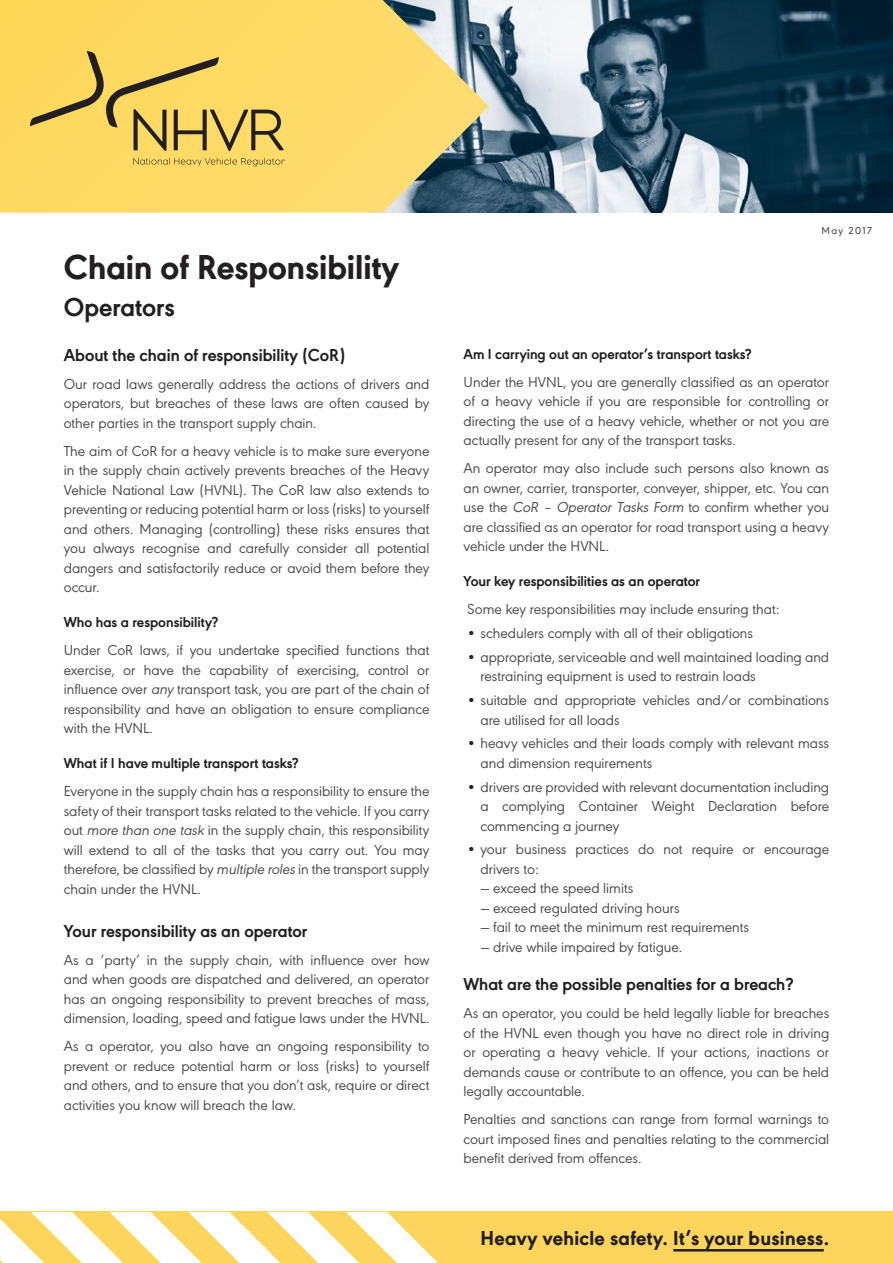
<style>
.page{position:relative;width:893px;height:1263px;background:#fff}
.page>*{position:absolute;margin:0;border:0;box-sizing:border-box;transform-origin:0 0}
.t1{font:800 36px "URW Geometric";color:#231f20}
.t2{font:700 27px "URW Geometric";color:#231f20}
.t3{font:800 21px "URW Geometric";letter-spacing:.015em;color:#231f20}
.t4{font:700 18px "URW Geometric";color:#231f20}
.t5{font:15px/19.5px "URW Geometric";color:#4b4c4d;text-align:justify}
.t6{font:700 15px "URW Geometric";color:#231f20}
.t7{font:500 10.5px "URW Geometric";letter-spacing:.13em;color:#4b4c4d}
.s1{font-style:italic}
.s2{color:#231f20}
</style>
<div class="page">
<img style="left:489px;top:0;width:404px;height:213px">
<svg style="left:0;top:0;width:489px;height:213px;background:#e8cd6c"></svg>
<svg style="left:133px;top:158px;width:152px;height:8px"></svg>
<svg style="left:30px;top:51px;width:254px;height:100px;background:#e0bf58"></svg>
<div style="left:0;top:1212px;width:893px;height:51px;background:#fed55c"></div>
<hr style="left:673px;top:1249px;width:151px;height:2px;background:#231f20">
<svg style="left:0;top:1212px;width:438px;height:51px"></svg>
<h1 class="t1" style="left:64px;top:240px;width:337px">Chain of Responsibility</h1>
<h1 class="t2" style="left:64px;top:286px;width:113px">Operators</h1>
<h2 class="t4" style="left:64px;top:341px;width:283px">About the chain of responsibility (CoR)</h2>
<p class="t5" style="left:64px;top:373px;width:367px">Our road laws generally address the actions of drivers and operators, but breaches of these laws are often caused by other parties in the transport supply chain.</p>
<p class="t5" style="left:64px;top:440px;width:367px">The aim of CoR for a heavy vehicle is to make sure everyone in the supply chain actively prevents breaches of the Heavy Vehicle National Law (HVNL). The CoR law also extends to preventing or reducing potential harm or loss (risks) to yourself and others. Managing (controlling) these risks ensures that you always recognise and carefully consider all potential dangers and satisfactorily reduce or avoid them before they occur.</p>
<h3 class="t6" style="left:64px;top:611px;width:156px">Who has a responsibility?</h3>
<p class="t5" style="left:64px;top:639px;width:367px">Under CoR laws, if you undertake specified functions that exercise, or have the capability of exercising, control or influence over <span class="s1">any</span> transport task, you are part of the chain of responsibility and have an obligation to ensure compliance with the HVNL.</p>
<h3 class="t6" style="left:64px;top:752px;width:236px">What if I have multiple transport tasks?</h3>
<p class="t5" style="left:64px;top:780px;width:367px">Everyone in the supply chain has a responsibility to ensure the safety of their transport tasks related to the vehicle. If you carry out <span class="s1">more than one task</span> in the supply chain, this responsibility will extend to all of the tasks that you carry out. You may therefore, be classified by <span class="s1">multiple roles</span> in the transport supply chain under the HVNL.</p>
<h2 class="t4" style="left:64px;top:917px;width:245px">Your responsibility as an operator</h2>
<p class="t5" style="left:64px;top:949px;width:367px">As a ‘party’ in the supply chain, with influence over how and when goods are dispatched and delivered, an operator has an ongoing responsibility to prevent breaches of mass, dimension, loading, speed and fatigue laws under the HVNL.</p>
<p class="t5" style="left:64px;top:1035px;width:367px">As a operator, you also have an ongoing responsibility to prevent or reduce potential harm or loss (risks) to yourself and others, and to ensure that you don’t ask, require or direct activities you know will breach the law.</p>
<p class="t7" style="left:821px;top:223px;width:52px">May 2017</p>
<h3 class="t6" style="left:463px;top:342px;width:289px">Am I carrying out an operator’s transport tasks?</h3>
<p class="t5" style="left:463px;top:371px;width:367px">Under the HVNL, you are generally classified as an operator of a heavy vehicle if you are responsible for controlling or directing the use of a heavy vehicle, whether or not you are actually present for any of the transport tasks.</p>
<p class="t5" style="left:463px;top:457px;width:367px">An operator may also include such persons also known as an owner, carrier, transporter, conveyer, shipper, etc. You can use the <span class="s1">CoR – Operator Tasks Form</span> to confirm whether you are classified as an operator for road transport using a heavy vehicle under the HVNL.</p>
<h3 class="t6" style="left:463px;top:570px;width:238px">Your key responsibilities as an operator</h3>
<p class="t5" style="left:467px;top:598px;width:314px">Some key responsibilities may include ensuring that:</p>
<p class="t5" style="left:468px;top:622px;width:287px"><span class="s2">•</span> schedulers comply with all of their obligations</p>
<p class="t5" style="left:480px;top:646px;width:350px;text-indent:-13px"><span class="s2">•</span> appropriate, serviceable and well maintained loading and restraining equipment is used to restrain loads</p>
<p class="t5" style="left:480px;top:689px;width:350px;text-indent:-13px"><span class="s2">•</span> suitable and appropriate vehicles and/or combinations are utilised for all loads</p>
<p class="t5" style="left:480px;top:732px;width:350px;text-indent:-13px"><span class="s2">•</span> heavy vehicles and their loads comply with relevant mass and dimension requirements</p>
<p class="t5" style="left:480px;top:776px;width:350px;text-indent:-13px"><span class="s2">•</span> drivers are provided with relevant documentation including a complying Container Weight Declaration before commencing a journey</p>
<p class="t5" style="left:480px;top:838px;width:350px;text-indent:-13px"><span class="s2">•</span> your business practices do not require or encourage drivers to:</p>
<p class="t5" style="left:480px;top:877px;width:154px">― exceed the speed limits</p>
<p class="t5" style="left:480px;top:897px;width:201px">― exceed regulated driving hours</p>
<p class="t5" style="left:480px;top:916px;width:270px">― fail to meet the minimum rest requirements</p>
<p class="t5" style="left:480px;top:936px;width:203px">― drive while impaired by fatigue.</p>
<h2 class="t4" style="left:463px;top:971px;width:331px">What are the possible penalties for a breach?</h2>
<p class="t5" style="left:463px;top:1002px;width:367px">As an operator, you could be held legally liable for breaches of the HVNL even though you have no direct role in driving or operating a heavy vehicle. If your actions, inactions or demands cause or contribute to an offence, you can be held legally accountable.</p>
<p class="t5" style="left:463px;top:1108px;width:367px">Penalties and sanctions can range from formal warnings to court imposed fines and penalties relating to the commercial benefit derived from offences.</p>
<p class="t3" style="left:480px;top:1222px;width:350px">Heavy vehicle safety. It’s your business.</p>
</div>
